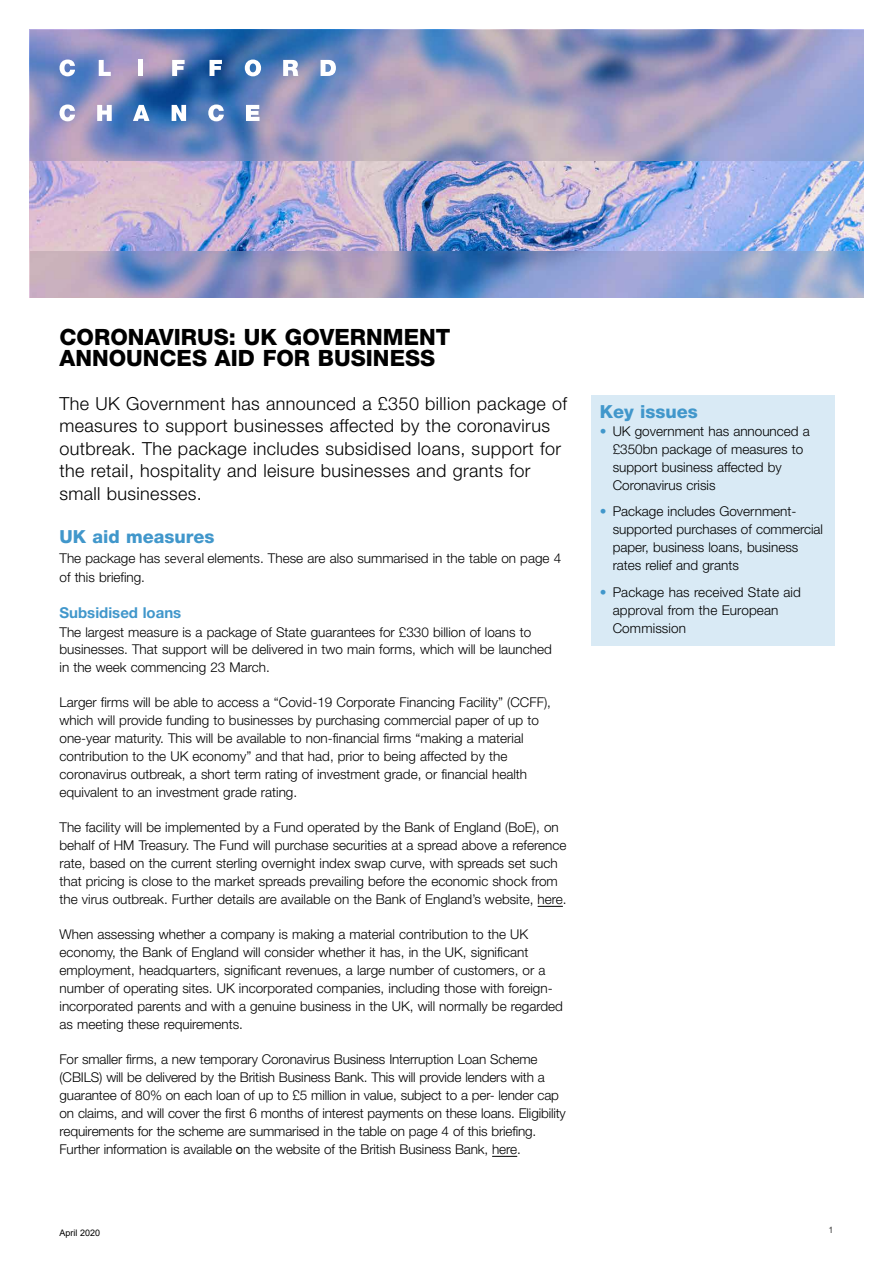
<style>
.page{position:relative;width:893px;height:1263px;background:#fff}
.page>*{position:absolute;margin:0;border:0;box-sizing:border-box;transform-origin:0 0}
.t1{font:800 22.5px/21px "Helvetica Neue LT";color:#000}
.t2{font:300 18px/22.5px "Helvetica Neue LT";letter-spacing:.02em;color:#000}
.t3{font:800 18px "Helvetica Neue LT";color:#4197cb}
.t4{font:700 15px "Helvetica Neue LT";color:#4197cb}
.t5{font:300 13.5px/18px "Helvetica Neue LT";color:#000}
.t6{font:9px "Arial";color:#000}
.t7{font:300 9px "Helvetica Neue LT";color:#000}
.s1{font-family:"Segoe UI"}
.s2{font-family:"Arial";font-weight:400}
.s3{color:#4197cb}
</style>
<div class="page">
<svg style="left:30px;top:30px;width:833px;height:268px;background:#8e96c0"></svg>
<svg style="left:60px;top:60px;width:15px;height:16px"></svg>
<svg style="left:99px;top:60px;width:12px;height:16px"></svg>
<div style="left:138px;top:60px;width:5px;height:16px;background:#fff"></div>
<svg style="left:172px;top:60px;width:13px;height:16px"></svg>
<svg style="left:210px;top:60px;width:12px;height:16px"></svg>
<svg style="left:245px;top:60px;width:16px;height:16px"></svg>
<svg style="left:283px;top:60px;width:15px;height:16px"></svg>
<svg style="left:321px;top:60px;width:15px;height:16px"></svg>
<svg style="left:60px;top:105px;width:15px;height:16px"></svg>
<svg style="left:97px;top:105px;width:15px;height:16px"></svg>
<svg style="left:133px;top:105px;width:17px;height:16px"></svg>
<svg style="left:172px;top:105px;width:14px;height:16px"></svg>
<svg style="left:208px;top:105px;width:16px;height:16px"></svg>
<svg style="left:246px;top:105px;width:14px;height:16px"></svg>
<svg style="left:492px;top:1156px;width:25px;height:1px"></svg>
<svg style="left:538px;top:906px;width:25px;height:1px"></svg>
<img style="left:30px;top:162px;width:833px;height:89px">
<div style="left:591px;top:395px;width:244px;height:251px;background:#d9eaf5"></div>
<h1 class="t1" style="left:60px;top:326px;width:392px">CORONAVIRUS: UK GOVERNMENT<br>ANNOUNCES AID FOR BUSINESS</h1>
<p class="t2" style="left:60px;top:392px;width:509px">The UK Government has announced a £350 billion package of measures to support businesses affected by the coronavirus outbreak. The package includes subsidised loans, support for the retail, hospitality and leisure businesses and grants for small businesses.</p>
<h2 class="t3" style="left:60px;top:526px;width:156px">UK aid measures</h2>
<p class="t5" style="left:60px;top:549px;width:503px;line-height:18.6px">The package has <span class="s1">several</span> elements. These are also summarised in the table on page 4 of this briefing.</p>
<p class="t4" style="left:60px;top:603px;width:123px">Subsidised loans</p>
<p class="t5" style="left:60px;top:622px;width:494px">The largest measure is a package of State guarantees for £330 billion of loans to businesses. That support will be delivered in two main forms, which will be launched in the week commencing 23 March.</p>
<p class="t5" style="left:60px;top:693px;width:493px">Larger firms will be able to access a “Covid-19 Corporate Financing Facility” (CCFF), which will provide funding to businesses by purchasing commercial paper of up to one-year maturity. This will be available to non-financial firms “making a material contribution to the UK economy” and that had, prior to being affected by the coronavirus outbreak, a short term rating of investment grade, or financial health equivalent to an investment grade rating.</p>
<p class="t5" style="left:60px;top:818px;width:509px">The facility will be implemented by a Fund operated by the Bank of England (BoE), on behalf of HM Treasury. The Fund will purchase securities at a spread above a reference rate, based on the current sterling overnight index swap curve, with spreads set such that pricing is close to the market spreads prevailing before the economic shock from the virus outbreak. Further details are available on the Bank of England’s website, here.</p>
<p class="t5" style="left:60px;top:925px;width:505px">When assessing whether a company is making a material contribution to the UK economy, the Bank of England will consider whether it has, in the UK, significant employment, headquarters, significant revenues, a large number of customers, or a number of operating sites. UK incorporated companies, including those with foreign&shy;incorporated parents and with a genuine business in the UK, will normally be regarded as meeting these requirements.</p>
<p class="t5" style="left:60px;top:1050px;width:508px">For smaller firms, a new temporary Coronavirus Business Interruption Loan Scheme (CBILS) will be delivered by the British Business Bank. This will provide lenders with a guarantee of 80% on each loan of up to £5 million in value, subject to a per- lender cap on claims, and will cover the first 6 months of interest payments on these loans. Eligibility requirements for the scheme are summarised in the table on page 4 of this briefing.<br>Further information is available <span class="s2">o</span>n the website of the British Business Bank, here.</p>
<p class="t6" style="left:60px;top:1226px;width:42px">April 2020</p>
<h2 class="t3" style="left:600px;top:401px;width:99px">Key issues</h2>
<p class="t5" style="left:613px;top:422px;width:199px;text-indent:-13px"><span class="s3">•</span> UK government has announced a £350bn package of measures to support business affected by<br>Coronavirus crisis</p>
<p class="t5" style="left:613px;top:502px;width:212px;text-indent:-13px"><span class="s3">•</span> Package includes Government&shy;supported purchases of commercial paper, business loans, business rates relief and grants</p>
<p class="t5" style="left:613px;top:583px;width:190px;text-indent:-13px"><span class="s3">•</span> Package has received State aid approval from the European<br>Commission</p>
<p class="t7" style="left:828px;top:1224px;width:7px">1</p>
</div>
